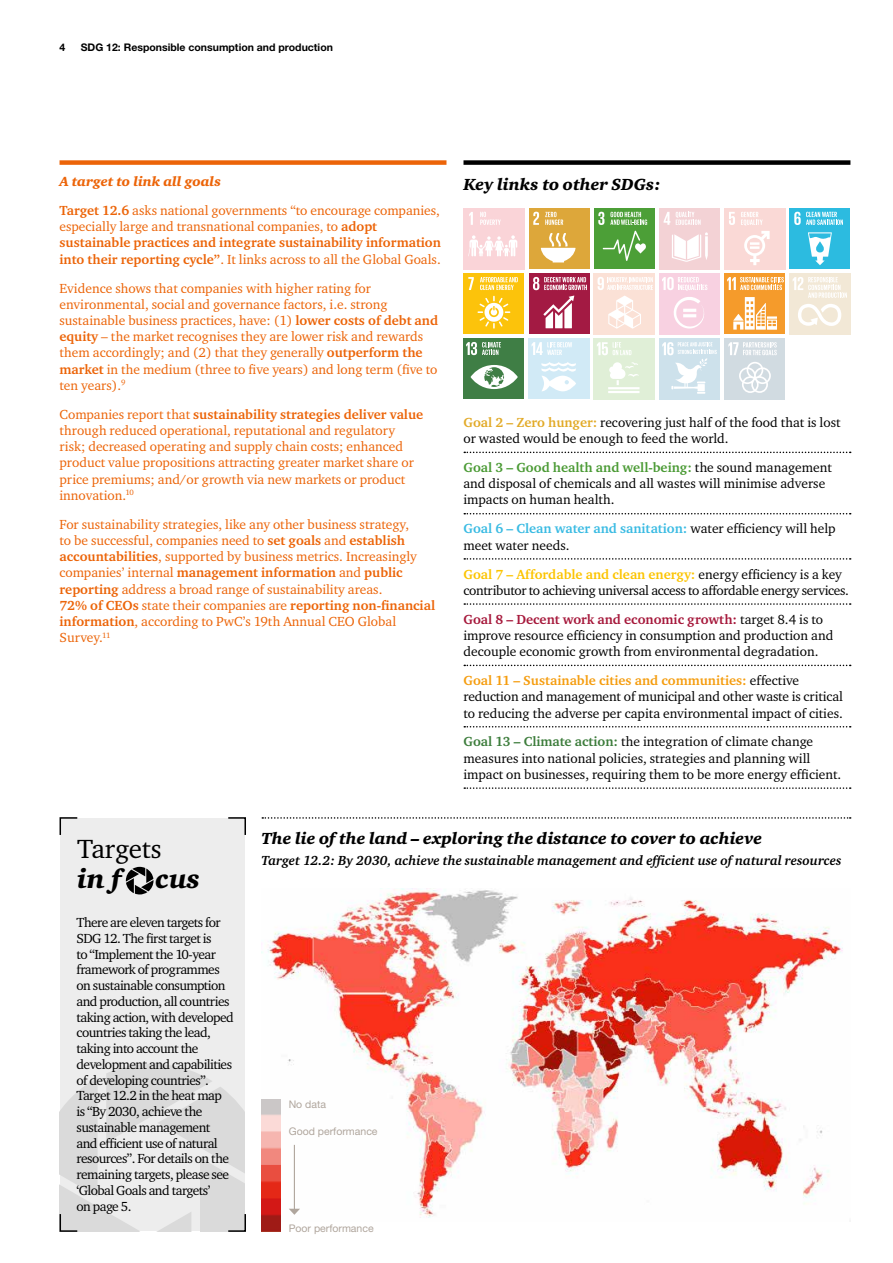
<style>
.page{position:relative;width:893px;height:1263px;background:#fff}
.page>*{position:absolute;margin:0;border:0;box-sizing:border-box;transform-origin:0 0}
.t1{font:27px "Charter ITC";letter-spacing:-.005em;color:#000}
.t2{font:27px "Charter ITC Blac Ital";color:#000}
.t3{font:16.5px "Charter ITC Blac Ital";color:#000}
.t4{font:13.5px/16.2px "Charter ITC";color:#ec6408}
.t5{font:13.5px/16.2px "Charter ITC";letter-spacing:-.015em;color:#000}
.t6{font:13.5px/15.8px "Charter ITC";letter-spacing:-.04em;color:#000}
.t7{font:italic 700 13.5px "Charter ITC";color:#000}
.t8{font:13.5px "Charter ITC Blac Ital";color:#ec6408}
.t9{font:700 10.5px "Helvetica Neue";color:#000}
.t10{font:10.5px "Helvetica Neue";color:#b0a69d}
.s1{font-weight:700}
.s2{font-weight:700;color:#e2aa28}
.s3{font-weight:700;color:#4a9a34}
.s4{font-weight:700;color:#3abbe3}
.s5{font-weight:700;color:#fcc400}
.s6{font-weight:700;color:#a6183b}
.s7{font-weight:700;color:#f59d0f}
.s8{font-weight:700;color:#3d7d3c}
</style>
<div class="page">
<div style="left:60px;top:160px;width:386px;height:5px;background:#ec6408"></div>
<div style="left:463px;top:208px;width:61px;height:61px;background:#fad4d8"></div>
<svg style="left:480px;top:212px;width:21px;height:13px"></svg>
<svg style="left:469px;top:212px;width:4px;height:13px"></svg>
<svg style="left:468px;top:235px;width:49px;height:21px"></svg>
<div style="left:463px;top:273px;width:61px;height:61px;background:#fcc30b"></div>
<svg style="left:468px;top:277px;width:6px;height:13px"></svg>
<svg style="left:477px;top:296px;width:33px;height:33px"></svg>
<svg style="left:480px;top:277px;width:38px;height:13px"></svg>
<div style="left:463px;top:338px;width:61px;height:61px;background:#3f7e45"></div>
<svg style="left:470px;top:365px;width:48px;height:24px"></svg>
<svg style="left:466px;top:342px;width:35px;height:13px"></svg>
<div style="left:463px;top:160px;width:387px;height:5px;background:#000"></div>
<div style="left:529px;top:208px;width:60px;height:61px;background:#dda73a"></div>
<svg style="left:533px;top:212px;width:6px;height:13px"></svg>
<svg style="left:541px;top:233px;width:34px;height:29px"></svg>
<svg style="left:545px;top:212px;width:18px;height:13px"></svg>
<div style="left:594px;top:208px;width:61px;height:61px;background:#4c9f37"></div>
<svg style="left:598px;top:212px;width:6px;height:13px"></svg>
<svg style="left:603px;top:231px;width:43px;height:30px"></svg>
<svg style="left:610px;top:212px;width:37px;height:13px"></svg>
<div style="left:659px;top:208px;width:61px;height:61px;background:#f3d2d5"></div>
<svg style="left:676px;top:212px;width:25px;height:13px"></svg>
<svg style="left:664px;top:212px;width:6px;height:13px"></svg>
<svg style="left:672px;top:232px;width:36px;height:30px"></svg>
<div style="left:724px;top:208px;width:61px;height:61px;background:#fad9d6"></div>
<svg style="left:729px;top:212px;width:6px;height:13px"></svg>
<svg style="left:741px;top:212px;width:29px;height:53px"></svg>
<div style="left:789px;top:208px;width:61px;height:61px;background:#2cbbe0"></div>
<svg style="left:794px;top:212px;width:49px;height:13px"></svg>
<svg style="left:808px;top:232px;width:24px;height:33px"></svg>
<div style="left:529px;top:273px;width:60px;height:61px;background:#a31a43"></div>
<svg style="left:543px;top:296px;width:31px;height:32px"></svg>
<svg style="left:533px;top:277px;width:54px;height:13px"></svg>
<div style="left:594px;top:273px;width:61px;height:61px;background:#fbe1d6"></div>
<svg style="left:608px;top:296px;width:33px;height:33px"></svg>
<svg style="left:597px;top:277px;width:56px;height:13px"></svg>
<div style="left:659px;top:273px;width:61px;height:61px;background:#f8d1e1"></div>
<svg style="left:662px;top:277px;width:45px;height:52px"></svg>
<div style="left:724px;top:273px;width:61px;height:61px;background:#f59b2b"></div>
<svg style="left:727px;top:277px;width:57px;height:13px"></svg>
<svg style="left:733px;top:297px;width:44px;height:33px"></svg>
<div style="left:789px;top:273px;width:61px;height:61px;background:#f2e8d6"></div>
<svg style="left:798px;top:304px;width:43px;height:22px"></svg>
<svg style="left:793px;top:277px;width:54px;height:21px"></svg>
<div style="left:529px;top:338px;width:60px;height:61px;background:#d1eaf6"></div>
<svg style="left:541px;top:362px;width:35px;height:29px"></svg>
<svg style="left:532px;top:342px;width:40px;height:13px"></svg>
<div style="left:594px;top:339px;width:60px;height:60px;background:#e0efd7"></div>
<svg style="left:597px;top:342px;width:34px;height:13px"></svg>
<hr style="left:608px;top:387px;width:31px;height:2px;background:#fff">
<hr style="left:608px;top:391px;width:31px;height:2px;background:#fff">
<svg style="left:609px;top:362px;width:30px;height:23px"></svg>
<div style="left:659px;top:339px;width:61px;height:60px;background:#cde1eb"></div>
<svg style="left:662px;top:342px;width:55px;height:52px"></svg>
<div style="left:724px;top:339px;width:61px;height:60px;background:#d1dbe1"></div>
<svg style="left:728px;top:342px;width:49px;height:13px"></svg>
<svg style="left:739px;top:362px;width:32px;height:31px"></svg>
<svg style="left:464px;top:452px;width:387px;height:1px"></svg>
<svg style="left:464px;top:513px;width:387px;height:1px"></svg>
<svg style="left:464px;top:558px;width:387px;height:2px"></svg>
<svg style="left:464px;top:603px;width:387px;height:2px"></svg>
<svg style="left:464px;top:665px;width:387px;height:1px"></svg>
<svg style="left:464px;top:726px;width:387px;height:1px"></svg>
<svg style="left:464px;top:787px;width:387px;height:2px"></svg>
<svg style="left:262px;top:817px;width:589px;height:2px"></svg>
<img style="left:261px;top:889px;width:582px;height:332px">
<svg style="left:261px;top:1099px;width:1px;height:133px"></svg>
<img style="left:262px;top:1099px;width:18px;height:133px">
<hr style="left:294px;top:1145px;width:1px;height:64px;background:#b0a69d">
<svg style="left:289px;top:1209px;width:11px;height:6px"></svg>
<div style="left:60px;top:818px;width:184px;height:413px;background:#ededed"></div>
<svg style="left:126px;top:867px;width:27px;height:27px"></svg>
<svg style="left:59px;top:817px;width:19px;height:18px"></svg>
<svg style="left:228px;top:817px;width:18px;height:19px"></svg>
<svg style="left:59px;top:1064px;width:187px;height:168px"></svg>
<p class="t9" style="left:60px;top:40px;width:7px">4</p>
<p class="t9" style="left:81px;top:40px;width:254px">SDG 12: Responsible consumption and production</p>
<p class="t8" style="left:60px;top:173px;width:163px">A target to link all goals</p>
<p class="t4" style="left:60px;top:202px;width:383px"><span class="s1">Target 12.6</span> asks national governments “to encourage companies, especially large and transnational companies, to <span class="s1">adopt sustainable practices and integrate sustainability information into their reporting cycle”</span>. It links across to all the Global Goals.</p>
<p class="t4" style="left:60px;top:280px;width:380px">Evidence shows that companies with higher rating for environmental, social and governance factors, i.e. strong sustainable business practices, have: (1) <span class="s1">lower costs of debt and equity</span> – the market recognises they are lower risk and rewards them accordingly; and (2) that they generally <span class="s1">outperform the market</span> in the medium (three to five years) and long term (five to ten years).<sup>9</sup></p>
<p class="t4" style="left:60px;top:406px;width:365px">Companies report that <span class="s1">sustainability strategies deliver value </span>through reduced operational, reputational and regulatory risk; decreased operating and supply chain costs; enhanced product value propositions attracting greater market share or price premiums; and/or growth via new markets or product innovation.<sup>10</sup></p>
<p class="t4" style="left:60px;top:516px;width:377px">For sustainability strategies, like any other business strategy,<br>to be successful, companies need to <span class="s1">set goals</span> and <span class="s1">establish accountabilities</span>, supported by business metrics. Increasingly companies’ internal <span class="s1">management information</span> and <span class="s1">public reporting</span> address a broad range of sustainability areas.<br><span class="s1">72% of CEOs</span> state their companies are <span class="s1">reporting non-financial information</span>, according to PwC’s 19th Annual CEO Global Survey.<sup>11</sup></p>
<p class="t3" style="left:463px;top:174px;width:199px">Key links to other SDGs:</p>
<p class="t5" style="left:463px;top:414px;width:379px"><span class="s2">Goal 2 – Zero hunger:</span> recovering just half of the food that is lost or wasted would be enough to feed the world.</p>
<p class="t5" style="left:463px;top:459px;width:370px"><span class="s3">Goal 3 – Good health and well-being:</span> the sound management and disposal of chemicals and all wastes will minimise adverse impacts on human health.</p>
<p class="t5" style="left:463px;top:520px;width:374px"><span class="s4">Goal 6 – Clean water and sanitation:</span> water efficiency will help meet water needs.</p>
<p class="t5" style="left:463px;top:566px;width:387px"><span class="s5">Goal 7 – Affordable and clean energy:</span> energy efficiency is a key contributor to achieving universal access to affordable energy services.</p>
<p class="t5" style="left:463px;top:611px;width:371px"><span class="s6">Goal 8 – Decent work and economic growth:</span> target 8.4 is to improve resource efficiency in consumption and production and decouple economic growth from environmental degradation.</p>
<p class="t5" style="left:463px;top:672px;width:381px"><span class="s7">Goal 11 – Sustainable cities and communities:</span> effective reduction and management of municipal and other waste is critical to reducing the adverse per capita environmental impact of cities.</p>
<p class="t5" style="left:463px;top:733px;width:379px"><span class="s8">Goal 13 – Climate action:</span> the integration of climate change measures into national policies, strategies and planning will impact on businesses, requiring them to be more energy efficient.</p>
<h1 class="t1" style="left:77px;top:832px;width:86px">Targets</h1>
<h1 class="t2" style="left:77px;top:862px;width:45px">in f</h1>
<h1 class="t2" style="left:156px;top:862px;width:46px">cus</h1>
<p class="t6" style="left:77px;top:914px;width:159px">There are eleven targets for<br>SDG 12. The first target is<br>to “Implement the 10-year framework of programmes on sustainable consumption and production, all countries taking action, with developed countries taking the lead, taking into account the development and capabilities of developing countries”.<br>Target 12.2 in the heat map is “By 2030, achieve the sustainable management and efficient use of natural resources”. For details on the remaining targets, please see ‘Global Goals and targets’<br>on page 5.</p>
<p class="t3" style="left:261px;top:828px;width:502px">The lie of the land – exploring the distance to cover to achieve</p>
<p class="t7" style="left:261px;top:852px;width:582px">Target 12.2: By 2030, achieve the sustainable management and efficient use of natural resources</p>
<p class="t10" style="left:289px;top:1097px;width:39px">No data</p>
<p class="t10" style="left:289px;top:1125px;width:90px">Good performance</p>
<p class="t10" style="left:289px;top:1222px;width:86px">Poor performance</p>
</div>
